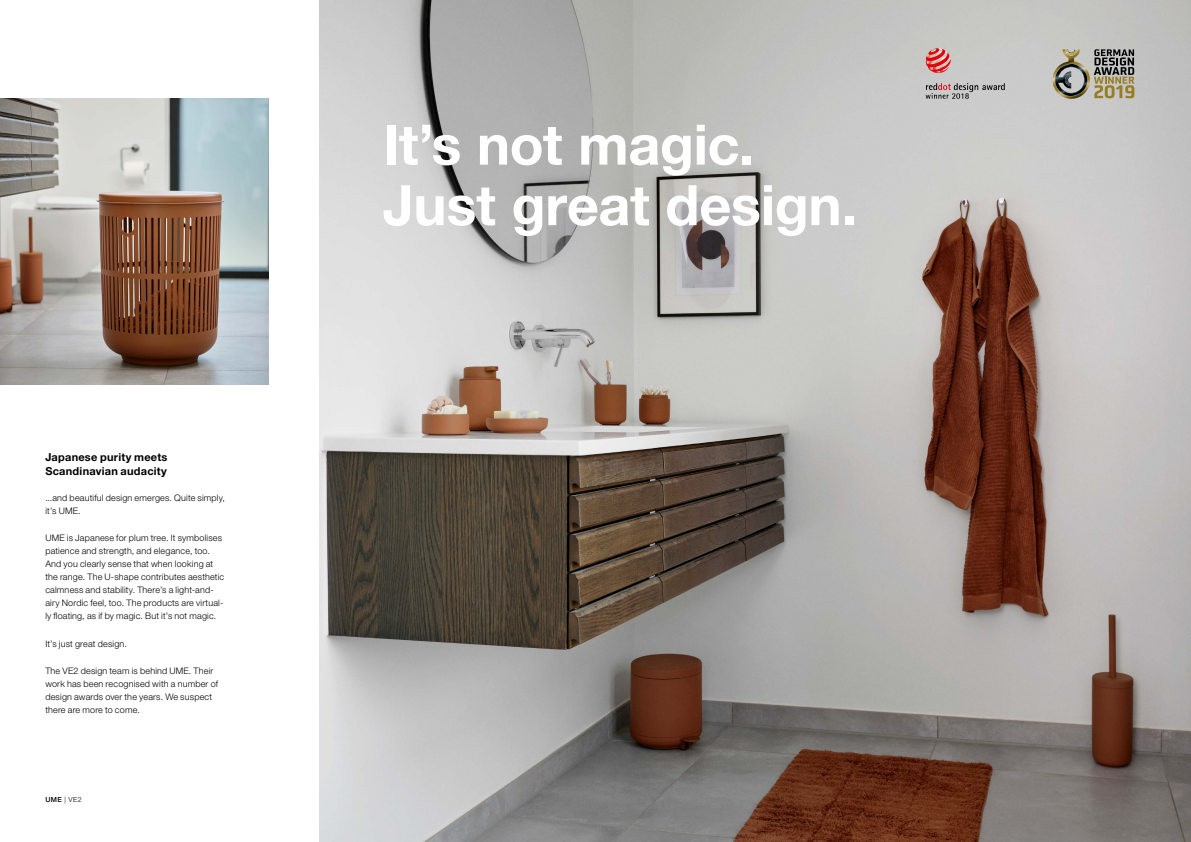
<style>
.page{position:relative;width:1191px;height:842px;background:#fff}
.page>*{position:absolute;margin:0;border:0;box-sizing:border-box;transform-origin:0 0}
.t1{font:700 55.9px/60.5px "Helvetica Neue LT Pro";letter-spacing:-.01em;color:#fff}
.t2{font:700 11px/14px "Helvetica Neue LT Pro";letter-spacing:.02em;color:#000}
.t3{font:300 9px/13px "Helvetica Neue LT Pro";letter-spacing:.02em;color:#000}
.t4{font:300 7px "Helvetica Neue LT Pro";color:#000}
.s1{font-weight:500}
</style>
<div class="page">
<img style="left:319px;top:0;width:872px;height:842px">
<img style="left:0;top:99px;width:269px;height:286px">
<svg style="left:925px;top:48px;width:25px;height:25px"></svg>
<svg style="left:925px;top:83px;width:79px;height:16px"></svg>
<img style="left:1052px;top:49px;width:38px;height:50px">
<img style="left:1055px;top:64px;width:32px;height:32px">
<svg style="left:1065px;top:49px;width:12px;height:7px"></svg>
<img style="left:1058px;top:67px;width:26px;height:26px">
<svg style="left:1093px;top:49px;width:41px;height:49px;background:#8a8571"></svg>
<p class="t2" style="left:45px;top:450px;width:124px">Japanese purity meets<br>Scandinavian audacity</p>
<p class="t3" style="left:45px;top:491px;width:181px">...and beautiful design emerges. Quite simply, it’s UME.</p>
<p class="t3" style="left:45px;top:531px;width:180px">UME is Japanese for plum tree. It symbolises patience and strength, and elegance, too.<br>And you clearly sense that when looking at the range. The U-shape contributes aesthetic calmness and stability. There’s a light-and&shy;airy Nordic feel, too. The products are virtual&shy;ly floating, as if by magic. But it’s not magic.</p>
<p class="t3" style="left:45px;top:637px;width:83px">It’s just great design.</p>
<p class="t3" style="left:45px;top:664px;width:174px">The VE2 design team is behind UME. Their work has been recognised with a number of design awards over the years. We suspect there are more to come.</p>
<p class="t4" style="left:45px;top:795px;width:38px"><span class="s1">UME</span> | VE2</p>
<h1 class="t1" style="left:383px;top:113px;width:475px">It’s not magic.<br>Just great design.</h1>
</div>
